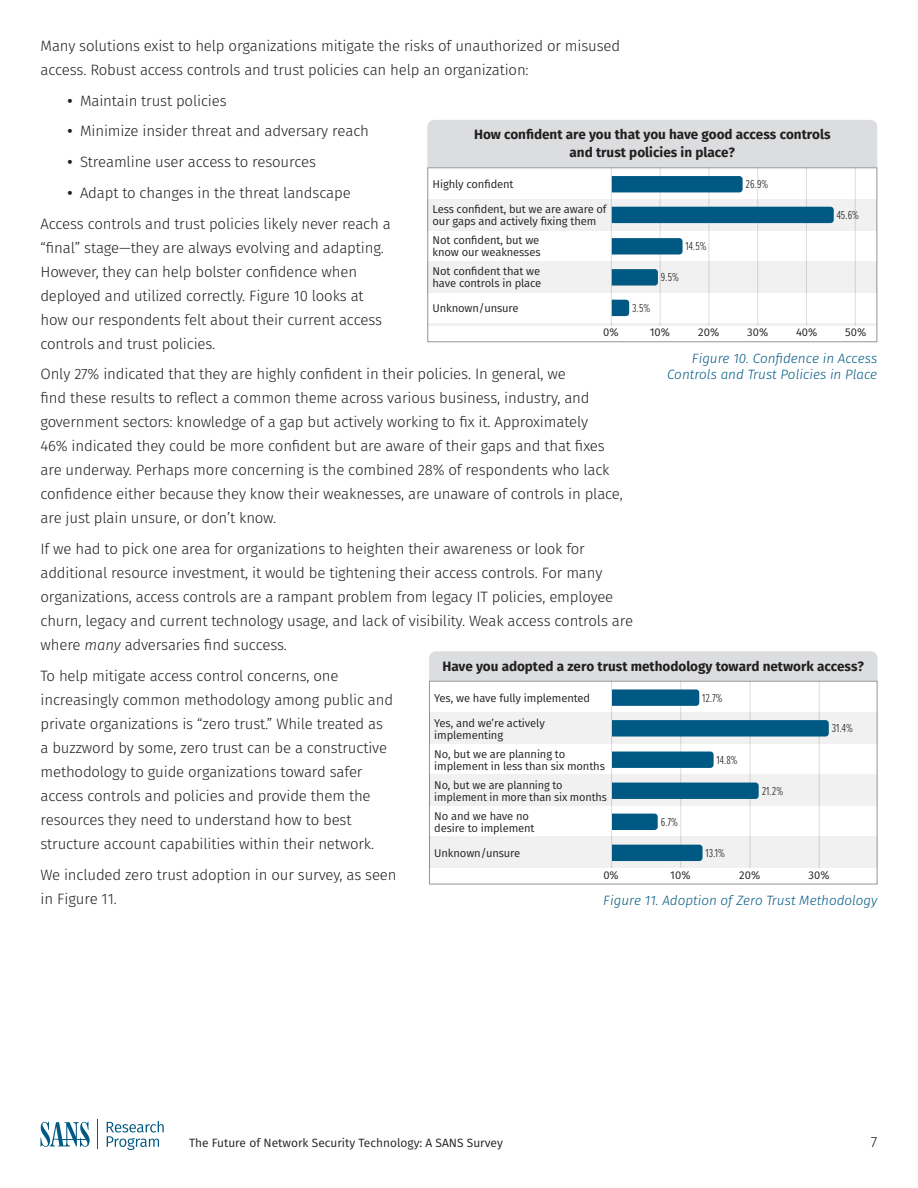
<style>
.page{position:relative;width:918px;height:1188px;background:#fff}
.page>*{position:absolute;margin:0;border:0;box-sizing:border-box;transform-origin:0 0}
.t1{font:300 15px/24px "Fira Sans";letter-spacing:-.01em;color:#231f20}
.t2{font:700 13.5px/18px "Fira Sans";color:#231f20;text-align:center}
.t3{font:italic 300 13.5px/16.5px "Fira Sans";color:#005982;text-align:right}
.t4{font:300 12px "Proxima Nova Ex Cn";color:#231f20}
.t5{font:12px "Fira Sans";color:#231f20}
.t6{font:11.25px/12px "Fira Sans";letter-spacing:-.01em;color:#231f20}
.s1{font-weight:600}
.s2{font-style:italic}
</style>
<div class="page">
<hr style="left:97px;top:1119px;width:1px;height:30px;background:#005982">
<svg style="left:107px;top:1121px;width:57px;height:29px"></svg>
<svg style="left:40px;top:1122px;width:50px;height:25px"></svg>
<hr style="left:59px;top:1139px;width:30px;height:1px;background:#005982">
<div style="left:427px;top:120px;width:450px;height:47px;background:#dcdddf"></div>
<div style="left:427px;top:167px;width:450px;height:175px;background:#fff;border:1px solid #939598"></div>
<div style="left:427px;top:199px;width:450px;height:31px;background:#f2f1f1"></div>
<div style="left:427px;top:261px;width:450px;height:31px;background:#f2f1f1"></div>
<hr style="left:427px;top:324px;width:450px;height:2px;background:#231f20">
<hr style="left:709px;top:167px;width:1px;height:159px;background:#dcdddf">
<hr style="left:757px;top:167px;width:1px;height:159px;background:#dcdddf">
<hr style="left:806px;top:167px;width:1px;height:159px;background:#dcdddf">
<hr style="left:855px;top:167px;width:1px;height:159px;background:#dcdddf">
<hr style="left:611px;top:167px;width:1px;height:159px;background:#dcdddf">
<hr style="left:660px;top:167px;width:1px;height:159px;background:#dcdddf">
<div style="left:612px;top:207px;width:222px;height:16px;background:#005982"></div>
<svg style="left:612px;top:176px;width:131px;height:16px"></svg>
<svg style="left:612px;top:269px;width:46px;height:17px"></svg>
<svg style="left:612px;top:300px;width:17px;height:16px"></svg>
<svg style="left:612px;top:238px;width:71px;height:17px"></svg>
<div style="left:429px;top:651px;width:449px;height:30px;background:#dcdddf"></div>
<div style="left:429px;top:681px;width:449px;height:203px;background:#fff;border:1px solid #939598"></div>
<div style="left:429px;top:713px;width:448px;height:31px;background:#f2f1f1"></div>
<div style="left:429px;top:837px;width:448px;height:31px;background:#f2f1f1"></div>
<div style="left:429px;top:775px;width:448px;height:31px;background:#f2f1f1"></div>
<hr style="left:680px;top:681px;width:1px;height:187px;background:#dcdddf">
<hr style="left:750px;top:681px;width:1px;height:187px;background:#dcdddf">
<hr style="left:819px;top:681px;width:1px;height:187px;background:#dcdddf">
<hr style="left:611px;top:681px;width:1px;height:187px;background:#dcdddf">
<svg style="left:612px;top:720px;width:217px;height:17px"></svg>
<svg style="left:612px;top:689px;width:87px;height:17px"></svg>
<svg style="left:612px;top:845px;width:91px;height:16px"></svg>
<div style="left:612px;top:783px;width:147px;height:16px;background:#005982"></div>
<svg style="left:612px;top:814px;width:46px;height:16px"></svg>
<svg style="left:612px;top:752px;width:102px;height:16px"></svg>
<p class="t1" style="left:40px;top:34px;width:581px">Many solutions exist to help organizations mitigate the risks of unauthorized or misused access. Robust access controls and trust policies can help an organization:</p>
<p class="t1" style="left:68px;top:88px;width:161px"><span class="s1">•</span> Maintain trust policies</p>
<p class="t1" style="left:68px;top:119px;width:303px"><span class="s1">•</span> Minimize insider threat and adversary reach</p>
<p class="t1" style="left:68px;top:150px;width:250px"><span class="s1">•</span> Streamline user access to resources</p>
<p class="t1" style="left:40px;top:177px;width:352px;line-height:30.8px;text-indent:27px"><span class="s1">•</span> Adapt to changes in the threat landscape<br>Access controls and trust policies likely never reach a</p>
<p class="t1" style="left:40px;top:235px;width:345px">“final” stage—they are always evolving and adapting.<br>However, they can help bolster confidence when deployed and utilized correctly. Figure 10 looks at how our respondents felt about their current access controls and trust policies.</p>
<p class="t1" style="left:40px;top:362px;width:584px">Only 27% indicated that they are highly confident in their policies. In general, we<br>find these results to reflect a common theme across various business, industry, and government sectors: knowledge of a gap but actively working to fix it. Approximately<br>46% indicated they could be more confident but are aware of their gaps and that fixes are underway. Perhaps more concerning is the combined 28% of respondents who lack confidence either because they know their weaknesses, are unaware of controls in place, are just plain unsure, or don’t know.</p>
<p class="t1" style="left:40px;top:537px;width:594px">If we had to pick one area for organizations to heighten their awareness or look for additional resource investment, it would be tightening their access controls. For many organizations, access controls are a rampant problem from legacy IT policies, employee churn, legacy and current technology usage, and lack of visibility. Weak access controls are where <span class="s2">many</span> adversaries find success.</p>
<p class="t1" style="left:40px;top:664px;width:354px">To help mitigate access control concerns, one increasingly common methodology among public and private organizations is “zero trust.” While treated as a buzzword by some, zero trust can be a constructive methodology to guide organizations toward safer access controls and policies and provide them the resources they need to understand how to best structure account capabilities within their network.</p>
<p class="t1" style="left:40px;top:862px;width:358px">We included zero trust adoption in our survey, as seen in Figure 11.</p>
<p class="t2" style="left:474px;top:125px;width:358px">How confident are you that you have good access controls and trust policies in place?</p>
<p class="t6" style="left:433px;top:178px;width:83px">Highly confident</p>
<p class="t4" style="left:746px;top:176px;width:24px">26.9%</p>
<p class="t6" style="left:433px;top:203px;width:176px">Less confident, but we are aware of our gaps and actively fixing them</p>
<p class="t6" style="left:433px;top:265px;width:110px">Not confident that we have controls in place</p>
<p class="t6" style="left:433px;top:302px;width:88px">Unknown/unsure</p>
<p class="t4" style="left:837px;top:206px;width:24px">45.6%</p>
<p class="t6" style="left:433px;top:234px;width:110px">Not confident, but we know our weaknesses</p>
<p class="t4" style="left:686px;top:238px;width:23px">14.5%</p>
<p class="t4" style="left:661px;top:269px;width:20px">9.5%</p>
<p class="t4" style="left:632px;top:299px;width:20px">3.5%</p>
<p class="t6" style="left:603px;top:326px;width:17px">0%</p>
<p class="t6" style="left:650px;top:326px;width:22px">10%</p>
<p class="t6" style="left:698px;top:326px;width:22px">20%</p>
<p class="t6" style="left:747px;top:326px;width:23px">30%</p>
<p class="t6" style="left:796px;top:326px;width:23px">40%</p>
<p class="t6" style="left:845px;top:326px;width:23px">50%</p>
<p class="t3" style="left:667px;top:350px;width:212px">Figure 10. Confidence in Access<br>Controls and Trust Policies in Place</p>
<p class="t2" style="left:442px;top:657px;width:423px">Have you adopted a zero trust methodology toward network access?</p>
<p class="t6" style="left:434px;top:691px;width:157px">Yes, we have fully implemented</p>
<p class="t4" style="left:702px;top:689px;width:22px">12.7%</p>
<p class="t6" style="left:434px;top:716px;width:112px">Yes, and we’re actively implementing</p>
<p class="t6" style="left:434px;top:778px;width:174px">No, but we are planning to implement in more than six months</p>
<p class="t4" style="left:832px;top:720px;width:23px">31.4%</p>
<p class="t6" style="left:434px;top:747px;width:172px">No, but we are planning to implement in less than six months</p>
<p class="t6" style="left:434px;top:809px;width:102px">No and we have no desire to implement</p>
<p class="t4" style="left:717px;top:751px;width:23px">14.8%</p>
<p class="t4" style="left:762px;top:782px;width:23px">21.2%</p>
<p class="t4" style="left:661px;top:813px;width:19px">6.7%</p>
<p class="t6" style="left:434px;top:847px;width:88px">Unknown/unsure</p>
<p class="t4" style="left:706px;top:844px;width:21px">13.1%</p>
<p class="t6" style="left:603px;top:869px;width:17px">0%</p>
<p class="t6" style="left:670px;top:869px;width:22px">10%</p>
<p class="t6" style="left:739px;top:869px;width:22px">20%</p>
<p class="t6" style="left:809px;top:869px;width:23px">30%</p>
<p class="t3" style="left:603px;top:892px;width:276px">Figure 11. Adoption of Zero Trust Methodology</p>
<p class="t5" style="left:189px;top:1134px;width:315px">The Future of Network Security Technology: A SANS Survey</p>
<p class="t1" style="left:871px;top:1130px;width:8px">7</p>
</div>
